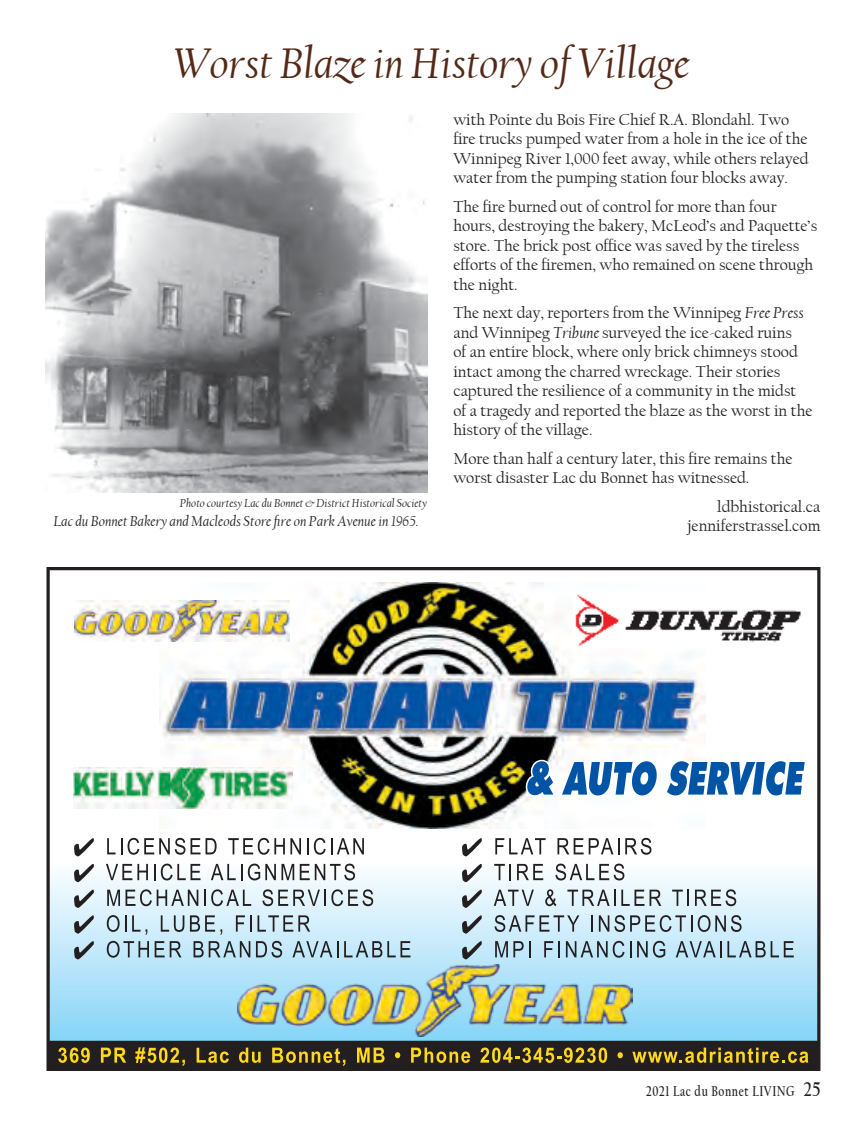
<style>
.page{position:relative;width:864px;height:1134px;background:#fff}
.page>*{position:absolute;margin:0;border:0;box-sizing:border-box;transform-origin:0 0}
.Headline{font:italic 45px "Californian FB";color:#542917}
.Body_text{font:16.5px/19.5px "Californian FB";color:#231f20}
.t1{font:italic 15px "Californian FB";color:#231f20}
.t2{font:700 15px "Californian FB";letter-spacing:.05em;color:#231f20;scale:.75 1}
.Photo_Credit{font:italic 12px "Californian FB";color:#231f20}
.s1{font-style:italic}
.s2{font-size:21px}
</style>
<div class="page">
<img style="left:45px;top:114px;width:382px;height:378px">
<svg style="left:47px;top:567px;width:773px;height:504px"></svg>
<svg style="left:58px;top:1048px;width:32px;height:15px"></svg>
<svg style="left:101px;top:1048px;width:25px;height:15px"></svg>
<svg style="left:135px;top:1047px;width:50px;height:19px"></svg>
<svg style="left:197px;top:1048px;width:32px;height:15px"></svg>
<svg style="left:239px;top:1048px;width:22px;height:15px"></svg>
<svg style="left:272px;top:1048px;width:73px;height:18px"></svg>
<svg style="left:357px;top:1048px;width:28px;height:15px"></svg>
<svg style="left:395px;top:1052px;width:5px;height:6px"></svg>
<svg style="left:411px;top:1048px;width:59px;height:15px"></svg>
<svg style="left:480px;top:1048px;width:127px;height:15px;background:#79671e"></svg>
<svg style="left:618px;top:1052px;width:5px;height:6px"></svg>
<svg style="left:632px;top:1048px;width:176px;height:15px;background:#6e5e1e"></svg>
<svg style="left:521px;top:752px;width:291px;height:63px"></svg>
<svg style="left:74px;top:838px;width:20px;height:18px"></svg>
<svg style="left:107px;top:838px;width:15px;height:16px"></svg>
<svg style="left:128px;top:838px;width:57px;height:17px"></svg>
<svg style="left:191px;top:838px;width:26px;height:16px"></svg>
<svg style="left:228px;top:838px;width:73px;height:17px"></svg>
<svg style="left:307px;top:838px;width:57px;height:17px"></svg>
<svg style="left:106px;top:864px;width:42px;height:16px"></svg>
<svg style="left:154px;top:864px;width:47px;height:16px"></svg>
<svg style="left:211px;top:864px;width:83px;height:16px"></svg>
<svg style="left:300px;top:864px;width:55px;height:16px"></svg>
<svg style="left:107px;top:890px;width:13px;height:16px"></svg>
<svg style="left:126px;top:889px;width:72px;height:17px"></svg>
<svg style="left:204px;top:889px;width:47px;height:17px"></svg>
<svg style="left:263px;top:889px;width:110px;height:17px;background:#aeb8be"></svg>
<svg style="left:107px;top:915px;width:40px;height:20px"></svg>
<svg style="left:161px;top:915px;width:23px;height:17px"></svg>
<svg style="left:190px;top:915px;width:32px;height:20px"></svg>
<svg style="left:236px;top:915px;width:16px;height:17px"></svg>
<svg style="left:258px;top:915px;width:52px;height:17px"></svg>
<svg style="left:107px;top:941px;width:42px;height:17px"></svg>
<svg style="left:155px;top:941px;width:26px;height:16px"></svg>
<svg style="left:194px;top:941px;width:56px;height:16px"></svg>
<svg style="left:256px;top:941px;width:26px;height:17px"></svg>
<svg style="left:292px;top:941px;width:119px;height:16px;background:#99b3c0"></svg>
<svg style="left:74px;top:864px;width:20px;height:18px"></svg>
<svg style="left:74px;top:890px;width:20px;height:18px"></svg>
<svg style="left:74px;top:915px;width:20px;height:19px"></svg>
<svg style="left:74px;top:941px;width:20px;height:18px"></svg>
<svg style="left:462px;top:838px;width:20px;height:18px"></svg>
<svg style="left:495px;top:838px;width:51px;height:16px"></svg>
<svg style="left:557px;top:838px;width:94px;height:17px"></svg>
<svg style="left:494px;top:864px;width:17px;height:16px"></svg>
<svg style="left:517px;top:864px;width:26px;height:16px"></svg>
<svg style="left:555px;top:864px;width:69px;height:16px"></svg>
<svg style="left:494px;top:890px;width:40px;height:16px"></svg>
<svg style="left:545px;top:889px;width:11px;height:17px"></svg>
<svg style="left:567px;top:890px;width:94px;height:16px;background:#b0bac0"></svg>
<svg style="left:672px;top:890px;width:17px;height:16px"></svg>
<svg style="left:695px;top:889px;width:41px;height:17px"></svg>
<svg style="left:495px;top:915px;width:84px;height:17px"></svg>
<svg style="left:591px;top:915px;width:2px;height:17px"></svg>
<svg style="left:599px;top:915px;width:143px;height:17px;background:#a3b5bf"></svg>
<svg style="left:495px;top:941px;width:36px;height:16px"></svg>
<svg style="left:544px;top:941px;width:16px;height:16px"></svg>
<svg style="left:566px;top:941px;width:65px;height:17px"></svg>
<svg style="left:637px;top:941px;width:28px;height:17px"></svg>
<svg style="left:676px;top:941px;width:118px;height:16px;background:#98b2bf"></svg>
<svg style="left:462px;top:864px;width:20px;height:18px"></svg>
<svg style="left:462px;top:890px;width:20px;height:18px"></svg>
<svg style="left:462px;top:915px;width:20px;height:19px"></svg>
<svg style="left:462px;top:941px;width:20px;height:18px"></svg>
<img style="left:573px;top:592px;width:228px;height:55px">
<img style="left:74px;top:601px;width:215px;height:41px">
<img style="left:74px;top:767px;width:219px;height:42px">
<img style="left:237px;top:964px;width:395px;height:73px">
<p class="Headline" style="left:175px;top:38px;width:517px">Worst Blaze in History of Village</p>
<p class="Photo_Credit" style="left:180px;top:496px;width:249px">Photo courtesy Lac du Bonnet &amp; District Historical Society</p>
<p class="t1" style="left:53px;top:513px;width:367px">Lac du Bonnet Bakery and Macleods Store fire on Park Avenue in 1965.</p>
<p class="Body_text" style="left:453px;top:110px;width:357px">with Pointe du Bois Fire Chief R.A. Blondahl. Two fire trucks pumped water from a hole in the ice of the Winnipeg River 1,000 feet away, while others relayed water from the pumping station four blocks away.</p>
<p class="Body_text" style="left:453px;top:197px;width:365px">The fire burned out of control for more than four hours, destroying the bakery, McLeod’s and Paquette’s store. The brick post office was saved by the tireless efforts of the firemen, who remained on scene through the night.</p>
<p class="Body_text" style="left:453px;top:303px;width:361px">The next day, reporters from the Winnipeg <span class="s1">Free Press </span>and Winnipeg <span class="s1">Tribune</span> surveyed the ice-caked ruins<br>of an entire block, where only brick chimneys stood intact among the charred wreckage. Their stories captured the resilience of a community in the midst of a tragedy and reported the blaze as the worst in the history of the village.</p>
<p class="Body_text" style="left:453px;top:449px;width:341px">More than half a century later, this fire remains the worst disaster Lac du Bonnet has witnessed.</p>
<p class="Body_text" style="left:717px;top:497px;width:105px">ldbhistorical.ca</p>
<p class="Body_text" style="left:688px;top:516px;width:134px">jenniferstrassel.com</p>
<p class="t2" style="left:646px;top:1082px;width:234px">2021 Lac du Bonnet LIVING <span class="s2">25</span></p>
</div>
